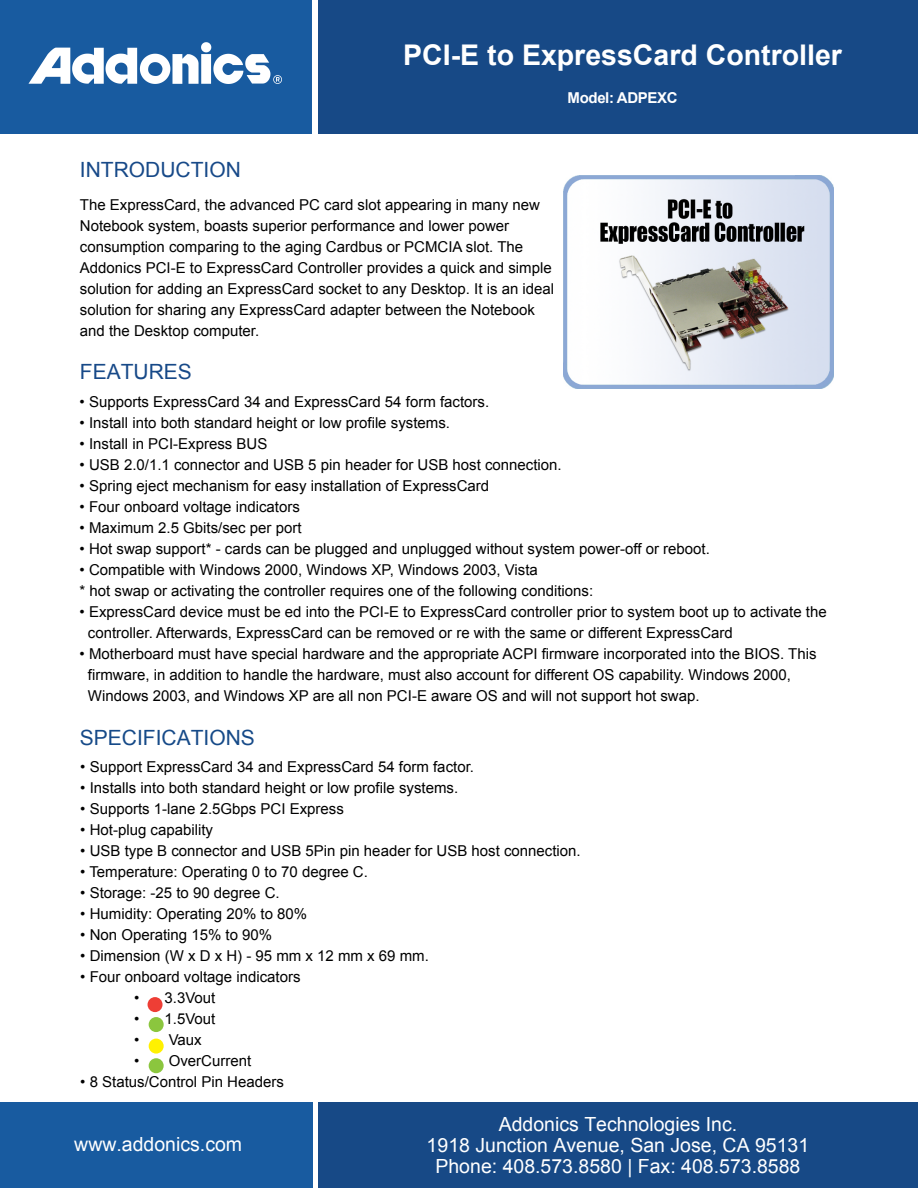
<style>
.page{position:relative;width:918px;height:1188px;background:#fff}
.page>*{position:absolute;margin:0;border:0;box-sizing:border-box;transform-origin:0 0}
.t1{font:700 28.5px "Arial";color:#fff}
.t2{font:21px "Arial";color:#174988}
.t3{font:21px "Arial";color:#164a88}
.t4{font:19.5px/21px "Arial";color:#fff;text-align:center}
.t5{font:15px/21px "Arial";color:#000001}
.t6{font:700 15px "Arial";letter-spacing:-.025em;color:#fff}
</style>
<div class="page">
<div style="left:0;top:0;width:312px;height:134px;background:#185ba0"></div>
<div style="left:318px;top:0;width:600px;height:134px;background:#174986"></div>
<div style="left:0;top:1102px;width:312px;height:86px;background:#185ba0"></div>
<div style="left:318px;top:1102px;width:600px;height:86px;background:#174986"></div>
<img style="left:29px;top:42px;width:252px;height:42px">
<div style="left:148px;top:997px;width:15px;height:15px;background:#ee3e35;border-radius:50%"></div>
<div style="left:149px;top:1017px;width:15px;height:15px;background:#8bc63e;border-radius:50%"></div>
<div style="left:149px;top:1058px;width:15px;height:15px;background:#8bc63e;border-radius:50%"></div>
<div style="left:149px;top:1039px;width:15px;height:15px;background:#fff101;border-radius:50%"></div>
<img style="left:563px;top:175px;width:271px;height:213px">
<h1 class="t1" style="left:403px;top:35px;width:440px">PCI-E to ExpressCard Controller</h1>
<p class="t6" style="left:568px;top:88px;width:111px">Model: ADPEXC</p>
<h2 class="t2" style="left:80px;top:156px;width:162px">INTRODUCTION</h2>
<p class="t5" style="left:80px;top:194px;width:476px">The ExpressCard, the advanced PC card slot appearing in many new Notebook system, boasts superior performance and lower power consumption comparing to the aging Cardbus or PCMCIA slot. The Addonics PCI-E to ExpressCard Controller provides a quick and simple solution for adding an ExpressCard socket to any Desktop. It is an ideal solution for sharing any ExpressCard adapter between the Notebook and the Desktop computer.</p>
<h2 class="t2" style="left:80px;top:358px;width:114px">FEATURES</h2>
<p class="t5" style="left:80px;top:392px;width:411px">• Supports ExpressCard 34 and ExpressCard 54 form factors.</p>
<p class="t5" style="left:80px;top:413px;width:372px">• Install into both standard height or low profile systems.</p>
<p class="t5" style="left:80px;top:434px;width:189px">• Install in PCI-Express BUS</p>
<p class="t5" style="left:80px;top:455px;width:484px">• USB 2.0/1.1 connector and USB 5 pin header for USB host connection.</p>
<p class="t5" style="left:80px;top:476px;width:411px">• Spring eject mechanism for easy installation of ExpressCard</p>
<p class="t5" style="left:80px;top:497px;width:222px">• Four onboard voltage indicators</p>
<p class="t5" style="left:80px;top:518px;width:223px">• Maximum 2.5 Gbits/sec per port</p>
<p class="t5" style="left:80px;top:539px;width:632px">• Hot swap support* - cards can be plugged and unplugged without system power-off or reboot.</p>
<p class="t5" style="left:80px;top:560px;width:515px">• Compatible with Windows 2000, Windows XP, Windows 2003, Vista<br>* hot swap or activating the controller requires one of the following conditions:</p>
<p class="t5" style="left:88px;top:602px;width:740px;text-indent:-8px">• ExpressCard device must be ed into the PCI-E to ExpressCard controller prior to system boot up to activate the controller. Afterwards, ExpressCard can be removed or re with the same or different ExpressCard</p>
<p class="t5" style="left:88px;top:644px;width:730px;text-indent:-8px">• Motherboard must have special hardware and the appropriate ACPI firmware incorporated into the BIOS. This firmware, in addition to handle the hardware, must also account for different OS capability. Windows 2000,<br>Windows 2003, and Windows XP are all non PCI-E aware OS and will not support hot swap.</p>
<h2 class="t3" style="left:80px;top:724px;width:177px">SPECIFICATIONS</h2>
<p class="t5" style="left:80px;top:757px;width:395px">• Support ExpressCard 34 and ExpressCard 54 form factor.</p>
<p class="t5" style="left:80px;top:778px;width:379px">• Installs into both standard height or low profile systems.</p>
<p class="t5" style="left:80px;top:799px;width:265px">• Supports 1-lane 2.5Gbps PCI Express</p>
<p class="t5" style="left:80px;top:820px;width:134px">• Hot-plug capability</p>
<p class="t5" style="left:80px;top:841px;width:502px">• USB type B connector and USB 5Pin pin header for USB host connection.</p>
<p class="t5" style="left:80px;top:862px;width:289px">• Temperature: Operating 0 to 70 degree C.</p>
<p class="t5" style="left:80px;top:883px;width:201px">• Storage: -25 to 90 degree C.</p>
<p class="t5" style="left:80px;top:904px;width:229px">• Humidity: Operating 20% to 80%</p>
<p class="t5" style="left:80px;top:925px;width:194px">• Non Operating 15% to 90%</p>
<p class="t5" style="left:80px;top:946px;width:350px">• Dimension (W x D x H) - 95 mm x 12 mm x 69 mm.</p>
<p class="t5" style="left:80px;top:967px;width:222px">• Four onboard voltage indicators</p>
<p class="t5" style="left:134px;top:988px;width:83px">• 3.3Vout</p>
<p class="t5" style="left:134px;top:1009px;width:83px">• 1.5Vout</p>
<p class="t5" style="left:134px;top:1030px;width:69px">• Vaux</p>
<p class="t5" style="left:134px;top:1051px;width:118px">• OverCurrent</p>
<p class="t5" style="left:80px;top:1072px;width:205px">• 8 Status/Control Pin Headers</p>
<h3 class="t4" style="left:74px;top:1133px;width:169px">www.addonics.com</h3>
<h3 class="t4" style="left:427px;top:1114px;width:384px">Addonics Technologies Inc.<br>1918 Junction Avenue, San Jose, CA 95131<br>Phone: 408.573.8580 | Fax: 408.573.8588</h3>
</div>
